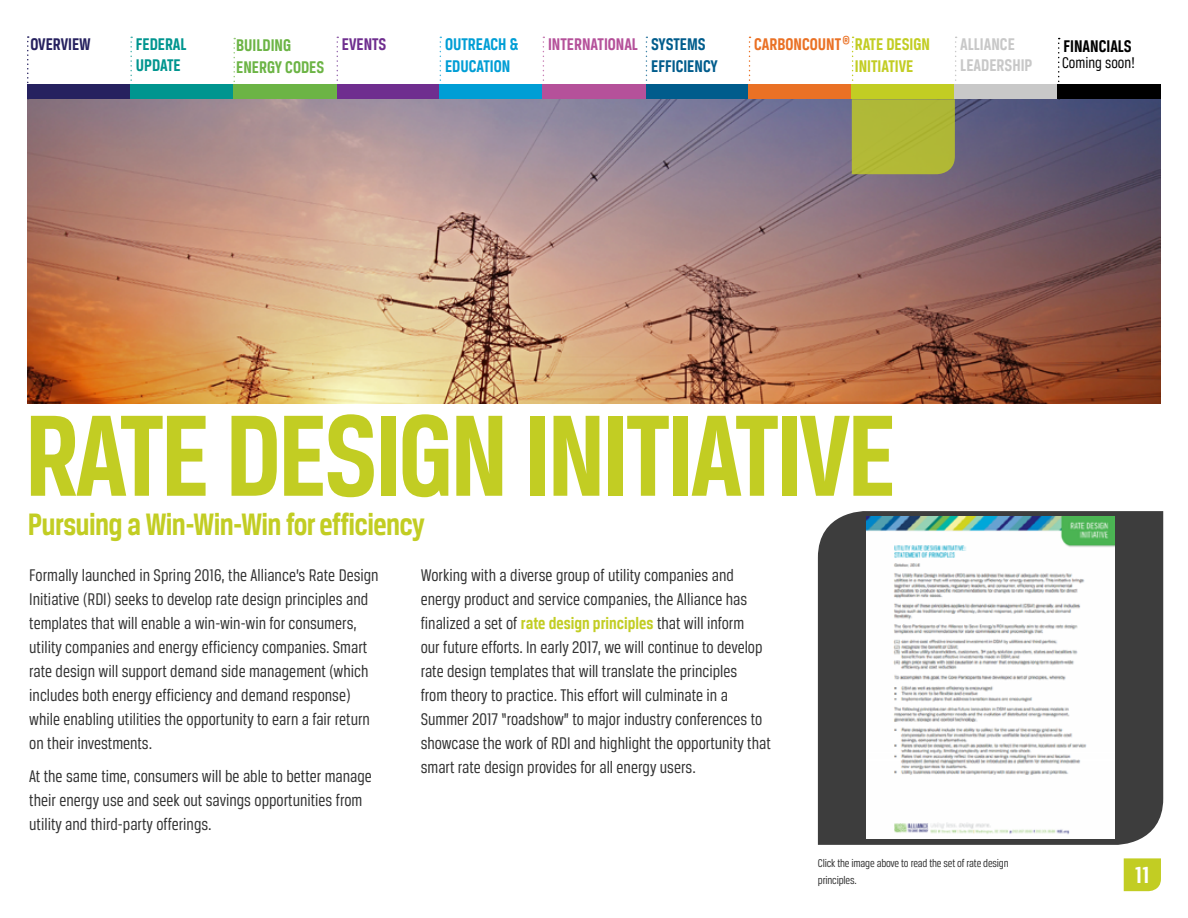
<style>
.page{position:relative;width:1188px;height:918px;background:#fff}
.page>*{position:absolute;margin:0;border:0;box-sizing:border-box;transform-origin:0 0}
.t1{font:700 123px "Breuer Condensed";letter-spacing:-.025em;color:#c2cd23}
.t2{font:700 33px "Breuer Condensed";letter-spacing:-.02em;color:#c2cd23}
.t3{font:700 24.9px "Breuer Condensed";color:#fff}
.t4{font:18px/24px "Breuer Condensed";color:#333}
.t5{font:700 18px/21.6px "Breuer Condensed";color:#c2cd23}
.t6{font:700 18px "Breuer Condensed";color:#6cb445}
.t7{font:700 18px/21.6px "Breuer Condensed";color:#009ed5}
.t8{font:700 18px/21px "Breuer Condensed";color:#c8c8c8}
.t9{font:700 18px/21.6px "Breuer Condensed";color:#005c8c}
.t10{font:700 18px/21px "Breuer Condensed";color:#00958f}
.t11{font:700 18px "Breuer Condensed";color:#b5519a}
.t12{font:700 18px "Breuer Condensed";color:#000}
.t13{font:700 18px "Breuer Condensed";color:#26215f}
.t14{font:700 18px "Breuer Condensed";color:#6f2e8f}
.t15{font:16.5px "Breuer Condensed";color:#000}
.t16{font:12px/16.5px "Breuer Condensed";letter-spacing:-.015em;color:#333}
.t17{font:700 12px "Breuer Condensed";color:#ea7125}
.s1{color:#ea7125}
.s2{font-weight:700;color:#c2cd23}
</style>
<div class="page">
<svg style="left:1124px;top:858px;width:37px;height:33px"></svg>
<div style="left:818px;top:511px;width:345px;height:334px;background:#3d3d3d"></div>
<img style="left:867px;top:516px;width:248px;height:323px">
<img style="left:27px;top:99px;width:1134px;height:305px">
<div style="left:27px;top:85px;width:103px;height:14px;background:#26215f"></div>
<svg style="left:27px;top:36px;width:2px;height:49px"></svg>
<svg style="left:130px;top:37px;width:2px;height:48px"></svg>
<div style="left:130px;top:85px;width:103px;height:14px;background:#00958f"></div>
<svg style="left:337px;top:37px;width:1px;height:48px"></svg>
<div style="left:337px;top:85px;width:103px;height:14px;background:#6f2e8f"></div>
<svg style="left:440px;top:37px;width:1px;height:48px"></svg>
<div style="left:440px;top:85px;width:103px;height:14px;background:#009ed5"></div>
<svg style="left:646px;top:37px;width:1px;height:48px"></svg>
<div style="left:646px;top:85px;width:103px;height:14px;background:#005c8c"></div>
<svg style="left:543px;top:37px;width:1px;height:48px"></svg>
<div style="left:543px;top:85px;width:103px;height:14px;background:#b5519a"></div>
<svg style="left:749px;top:37px;width:2px;height:48px"></svg>
<div style="left:749px;top:85px;width:103px;height:14px;background:#ea7125"></div>
<svg style="left:852px;top:37px;width:105px;height:137px"></svg>
<div style="left:955px;top:85px;width:103px;height:14px;background:#c8c8c8"></div>
<div style="left:1058px;top:85px;width:103px;height:14px;background:#000"></div>
<svg style="left:1058px;top:38px;width:2px;height:47px"></svg>
<div style="left:233px;top:85px;width:104px;height:14px;background:#6cb445"></div>
<svg style="left:233px;top:38px;width:2px;height:47px"></svg>
<p class="t17" style="left:842px;top:33px;width:9px">®</p>
<p class="t13" style="left:30px;top:34px;width:62px">OVERVIEW</p>
<p class="t10" style="left:136px;top:34px;width:52px">FEDERAL<br>UPDATE</p>
<p class="t14" style="left:342px;top:34px;width:46px">EVENTS</p>
<p class="t7" style="left:445px;top:33px;width:75px">OUTREACH &amp;<br>EDUCATION</p>
<p class="t9" style="left:651px;top:33px;width:68px">SYSTEMS<br>EFFICIENCY</p>
<p class="t11" style="left:548px;top:34px;width:91px">INTERNATIONAL</p>
<p class="t5" style="left:855px;top:33px;width:77px;text-indent:-101px"><span class="s1">CARBONCOUNT</span> RATE DESIGN<br>INITIATIVE</p>
<p class="t8" style="left:960px;top:34px;width:74px">ALLIANCE<br>LEADERSHIP</p>
<p class="t6" style="left:236px;top:36px;width:56px">BUILDING</p>
<p class="t12" style="left:1064px;top:36px;width:70px">FINANCIALS</p>
<p class="t6" style="left:236px;top:57px;width:90px">ENERGY CODES</p>
<p class="t15" style="left:1062px;top:54px;width:74px">Coming soon!</p>
<h1 class="t1" style="left:25px;top:388px;width:873px">RATE DESIGN INITIATIVE</h1>
<h2 class="t2" style="left:28px;top:506px;width:398px">Pursuing a Win-Win-Win for efficiency</h2>
<p class="t4" style="left:29px;top:563px;width:351px">Formally launched in Spring 2016, the Alliance’s Rate Design Initiative (RDI) seeks to develop rate design principles and templates that will enable a win-win-win for consumers, utility companies and energy efficiency companies. Smart rate design will support demand side management (which includes both energy efficiency and demand response) while enabling utilities the opportunity to earn a fair return on their investments.</p>
<p class="t4" style="left:29px;top:764px;width:344px">At the same time, consumers will be able to better manage their energy use and seek out savings opportunities from utility and third-party offerings.</p>
<p class="t4" style="left:421px;top:563px;width:352px">Working with a diverse group of utility companies and energy product and service companies, the Alliance has finalized a set of <span class="s2">rate design principles</span> that will inform<br>our future efforts. In early 2017, we will continue to develop rate design templates that will translate the principles<br>from theory to practice. This effort will culminate in a Summer 2017 “roadshow” to major industry conferences to showcase the work of RDI and highlight the opportunity that smart rate design provides for all energy users.</p>
<p class="t16" style="left:818px;top:855px;width:192px">Click the image above to read the set of rate design principles.</p>
<h3 class="t3" style="left:1135px;top:861px;width:16px">11</h3>
</div>
